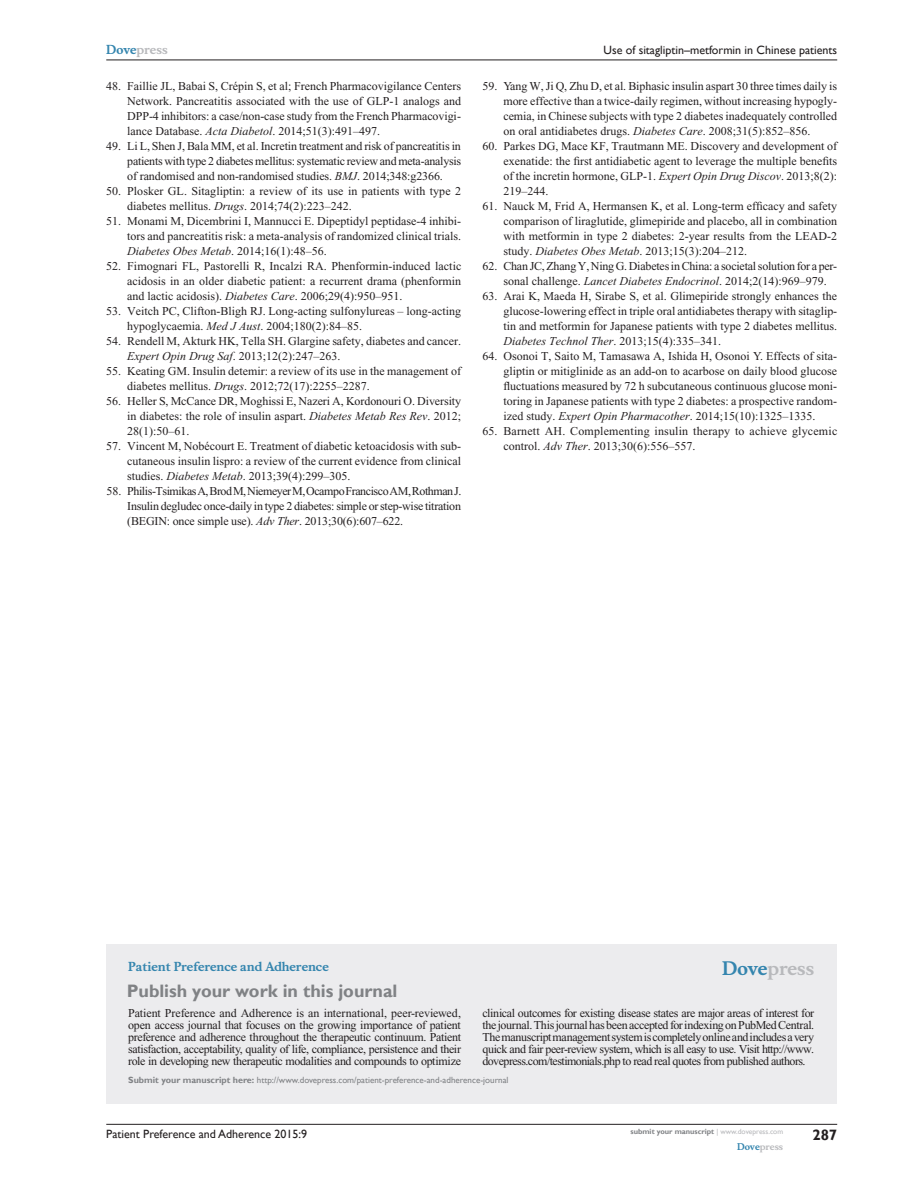
<style>
.page{position:relative;width:918px;height:1188px;background:#fff}
.page>*{position:absolute;margin:0;border:0;box-sizing:border-box;transform-origin:0 0}
.PromBx-H1{font:700 18px "Gill Sans";color:#808285}
.PromBx-Brand{font:700 18px "Musee";color:#b8b9bc}
.t1{font:700 15px "Gill Sans";color:#231f20}
.RefNL2{font:12px/15px "Times New Roman";color:#231f20;text-align:justify}
.PromBx-Tx{font:12px/12px "Times New Roman";letter-spacing:-.045em;color:#231f20;text-align:justify}
.t2{font:12px "Gill Sans";color:#231f20}
.PromBx-JrnlName{font:700 12px "Musee";color:#3485ae}
.t3{font:700 12px "Musee";color:#b8b9bc}
.PromBx-SubmitMssWebA{font:9px "Gill Sans";color:#808285}
.t4{font:700 9px "Musee";color:#b8b9bc}
.t5{font:700 7.5px "Gill Sans";color:#808285}
.s1{color:#3485ae}
.s2{font-style:italic}
.s3{font-weight:700}
.s4{font-weight:400;color:#b8b9bc}
</style>
<div class="page">
<div style="left:106px;top:944px;width:731px;height:159px;background:#ececee"></div>
<hr style="left:106px;top:1124px;width:731px;height:1px;background:#231f20">
<hr style="left:106px;top:60px;width:731px;height:1px;background:#231f20">
<p class="t3" style="left:106px;top:43px;width:63px"><span class="s1">Dove</span>press</p>
<p class="RefNL2" style="left:127px;top:79px;width:335px;text-indent:-21px">48. Faillie JL, Babai S, Crépin S, et al; French Pharmacovigilance Centers Network. Pancreatitis associated with the use of GLP-1 analogs and DPP-4 inhibitors: a case/non-case study from the French Pharmacovigi&shy;lance Database. <span class="s2">Acta Diabetol</span>. 2014;51(3):491–497.</p>
<p class="RefNL2" style="left:127px;top:139px;width:335px;text-indent:-21px">49. Li L, Shen J, Bala MM, et al. Incretin treatment and risk of pancreatitis in patients with type 2 diabetes mellitus: systematic review and meta-analysis of randomised and non-randomised studies. <span class="s2">BMJ</span>. 2014;348:g2366.</p>
<p class="RefNL2" style="left:127px;top:184px;width:335px;text-indent:-21px">50. Plosker GL. Sitagliptin: a review of its use in patients with type 2 diabetes mellitus. <span class="s2">Drugs</span>. 2014;74(2):223–242.</p>
<p class="RefNL2" style="left:127px;top:214px;width:335px;text-indent:-21px">51. Monami M, Dicembrini I, Mannucci E. Dipeptidyl peptidase-4 inhibi&shy;tors and pancreatitis risk: a meta-analysis of randomized clinical trials.<br><span class="s2">Diabetes Obes Metab</span>. 2014;16(1):48–56.</p>
<p class="RefNL2" style="left:127px;top:259px;width:336px;text-indent:-21px">52. Fimognari FL, Pastorelli R, Incalzi RA. Phenformin-induced lactic acidosis in an older diabetic patient: a recurrent drama (phenformin and lactic acidosis). <span class="s2">Diabetes Care</span>. 2006;29(4):950–951.</p>
<p class="RefNL2" style="left:127px;top:304px;width:335px;text-indent:-21px">53. Veitch PC, Clifton-Bligh RJ. Long-acting sulfonylureas – long-acting hypoglycaemia. <span class="s2">Med J Aust</span>. 2004;180(2):84–85.</p>
<p class="RefNL2" style="left:127px;top:334px;width:335px;text-indent:-21px">54. Rendell M, Akturk HK, Tella SH. Glargine safety, diabetes and cancer.<br><span class="s2">Expert Opin Drug Saf</span>. 2013;12(2):247–263.</p>
<p class="RefNL2" style="left:127px;top:364px;width:335px;text-indent:-21px">55. Keating GM. Insulin detemir: a review of its use in the management of diabetes mellitus. <span class="s2">Drugs</span>. 2012;72(17):2255–2287.</p>
<p class="RefNL2" style="left:127px;top:394px;width:335px;text-indent:-21px">56. Heller S, McCance DR, Moghissi E, Nazeri A, Kordonouri O. Diversity in diabetes: the role of insulin aspart. <span class="s2">Diabetes Metab Res Rev</span>. 2012; 28(1):50–61.</p>
<p class="RefNL2" style="left:127px;top:439px;width:335px;text-indent:-21px">57. Vincent M, Nobécourt E. Treatment of diabetic ketoacidosis with sub&shy;cutaneous insulin lispro: a review of the current evidence from clinical studies. <span class="s2">Diabetes Metab</span>. 2013;39(4):299–305.</p>
<p class="RefNL2" style="left:127px;top:484px;width:336px;text-indent:-21px">58. Philis-Tsimikas A, Brod M, Niemeyer M, Ocampo Francisco AM, Rothman J.<br>Insulin degludec once-daily in type 2 diabetes: simple or step-wise titration (BEGIN: once simple use). <span class="s2">Adv Ther</span>. 2013;30(6):607–622.</p>
<p class="t2" style="left:604px;top:43px;width:235px">Use of sitagliptin–metformin in Chinese patients</p>
<p class="RefNL2" style="left:503px;top:79px;width:335px;text-indent:-21px">59. Yang W, Ji Q, Zhu D, et al. Biphasic insulin aspart 30 three times daily is more effective than a twice-daily regimen, without increasing hypogly&shy;cemia, in Chinese subjects with type 2 diabetes inadequately controlled on oral antidiabetes drugs. <span class="s2">Diabetes Care</span>. 2008;31(5):852–856.</p>
<p class="RefNL2" style="left:503px;top:139px;width:335px;text-indent:-21px">60. Parkes DG, Mace KF, Trautmann ME. Discovery and development of exenatide: the first antidiabetic agent to leverage the multiple benefits of the incretin hormone, GLP-1. <span class="s2">Expert Opin Drug Discov</span>. 2013;8(2):<br>219–244.</p>
<p class="RefNL2" style="left:503px;top:199px;width:335px;text-indent:-21px">61. Nauck M, Frid A, Hermansen K, et al. Long-term efficacy and safety comparison of liraglutide, glimepiride and placebo, all in combination with metformin in type 2 diabetes: 2-year results from the LEAD-2 study. <span class="s2">Diabetes Obes Metab</span>. 2013;15(3):204–212.</p>
<p class="RefNL2" style="left:503px;top:259px;width:335px;text-indent:-21px">62. Chan JC, Zhang Y, Ning G. Diabetes in China: a societal solution for a per&shy;sonal challenge. <span class="s2">Lancet Diabetes Endocrinol</span>. 2014;2(14):969–979.</p>
<p class="RefNL2" style="left:503px;top:289px;width:335px;text-indent:-21px">63. Arai K, Maeda H, Sirabe S, et al. Glimepiride strongly enhances the glucose-lowering effect in triple oral antidiabetes therapy with sitaglip&shy;tin and metformin for Japanese patients with type 2 diabetes mellitus.<br><span class="s2">Diabetes Technol Ther</span>. 2013;15(4):335–341.</p>
<p class="RefNL2" style="left:503px;top:349px;width:335px;text-indent:-21px">64. Osonoi T, Saito M, Tamasawa A, Ishida H, Osonoi Y. Effects of sita&shy;gliptin or mitiglinide as an add-on to acarbose on daily blood glucose fluctuations measured by 72 h subcutaneous continuous glucose moni&shy;toring in Japanese patients with type 2 diabetes: a prospective random&shy;ized study. <span class="s2">Expert Opin Pharmacother</span>. 2014;15(10):1325–1335.</p>
<p class="RefNL2" style="left:503px;top:424px;width:335px;text-indent:-21px">65. Barnett AH. Complementing insulin therapy to achieve glycemic control. <span class="s2">Adv Ther</span>. 2013;30(6):556–557.</p>
<p class="PromBx-JrnlName" style="left:128px;top:959px;width:202px">Patient Preference and Adherence</p>
<p class="PromBx-H1" style="left:127px;top:980px;width:272px">Publish your work in this journal</p>
<p class="PromBx-Brand" style="left:722px;top:958px;width:94px"><span class="s1">Dove</span>press</p>
<p class="PromBx-Tx" style="left:128px;top:1007px;width:334px">Patient Preference and Adherence is an international, peer-reviewed, open access journal that focuses on the growing importance of patient preference and adherence throughout the therapeutic continuum. Patient satisfaction, acceptability, quality of life, compliance, persistence and their role in developing new therapeutic modalities and compounds to optimize</p>
<p class="PromBx-Tx" style="left:482px;top:1007px;width:333px">clinical outcomes for existing disease states are major areas of interest for the journal. This journal has been accepted for indexing on PubMed Central.<br>The manuscript management system is completely online and includes a very quick and fair peer-review system, which is all easy to use. Visit http://www. dovepress.com/testimonials.php to read real quotes from published authors.</p>
<p class="PromBx-SubmitMssWebA" style="left:128px;top:1075px;width:382px"><span class="s3">Submit your manuscript here:</span> http://www.dovepress.com/patient-preference-and-adherence-journal</p>
<p class="t2" style="left:106px;top:1127px;width:203px">Patient Preference and Adherence 2015:9</p>
<p class="t5" style="left:631px;top:1127px;width:154px">submit your manuscript <span class="s4">| www.dovepress.com</span></p>
<p class="t4" style="left:737px;top:1141px;width:48px"><span class="s1">Dove</span>press</p>
<p class="t1" style="left:812px;top:1126px;width:26px">287</p>
</div>
